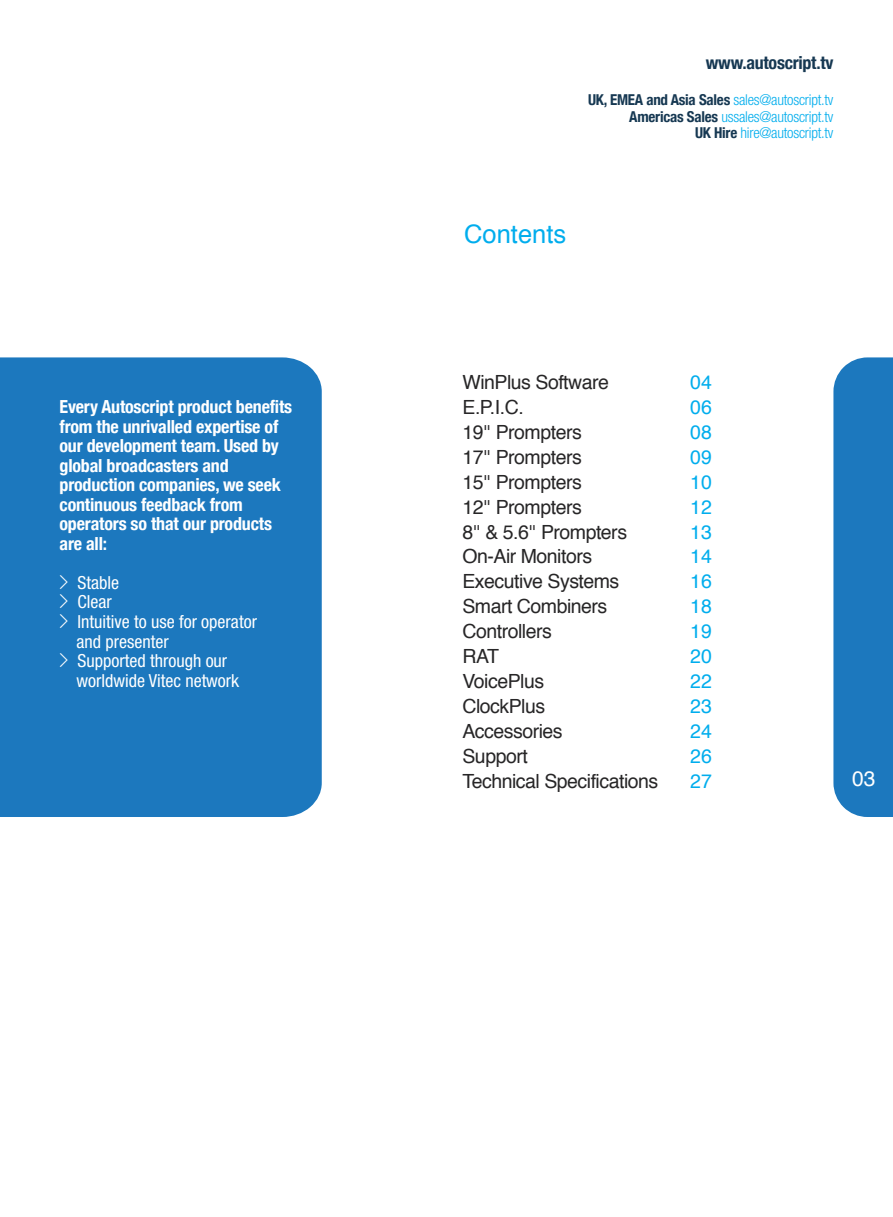
<style>
.page{position:relative;width:893px;height:1217px;background:#fff}
.page>*{position:absolute;margin:0;border:0;box-sizing:border-box;transform-origin:0 0}
.t1{font:25.5px "Helvetica";color:#00aded}
.t2{font:21px "Helvetica";color:#fff}
.t3{font:19.5px/24.9px "Helvetica";letter-spacing:-.025em;color:#272627}
.t4{font:19.5px/24.9px "Helvetica";color:#00aded;text-align:justify}
.t5{font:700 condensed 18px/19.5px "Helvetica Neue";letter-spacing:-.01em;color:#fff}
.t6{font:condensed 18px "Helvetica Neue";color:#fff}
.t7{font:700 condensed 18px "Helvetica Neue";letter-spacing:-.015em;color:#163852}
.t8{font:300 condensed 15px/16.5px "Helvetica Neue";letter-spacing:-.015em;color:#00aded;text-align:right}
.s1{font-family:"MS Gothic";font-stretch:normal}
.s2{font-weight:700;color:#163852}
.s3{font-family:"Helvetica Neue";font-stretch:condensed}
</style>
<div class="page">
<div style="left:833px;top:357px;width:59px;height:459px;background:#1c78be"></div>
<div style="left:0;top:357px;width:322px;height:459px;background:#1c78be"></div>
<p class="t5" style="left:60px;top:397px;width:234px">Every Autoscript product benefits from the unrivalled expertise of our development team. Used by global broadcasters and production companies, we seek continuous feedback from operators so that our products are all:</p>
<p class="t6" style="left:60px;top:572px;width:61px"><span class="s1">&gt;</span> Stable</p>
<p class="t6" style="left:60px;top:591px;width:54px"><span class="s1">&gt;</span> Clear</p>
<p class="t6" style="left:60px;top:611px;width:199px"><span class="s1">&gt;</span> Intuitive to use for operator</p>
<p class="t6" style="left:77px;top:630px;width:94px">and presenter</p>
<p class="t6" style="left:60px;top:650px;width:169px"><span class="s1">&gt;</span> Supported through our</p>
<p class="t6" style="left:77px;top:669px;width:164px">worldwide Vitec network</p>
<p class="t7" style="left:706px;top:52px;width:129px">www.autoscript.tv</p>
<p class="t8" style="left:588px;top:91px;width:247px"><span class="s2">UK, EMEA and Asia Sales</span> sales@autoscript.tv<br><span class="s2">Americas Sales</span> ussales@autoscript.tv<br><span class="s2">UK Hire</span> hire@autoscript.tv</p>
<h1 class="t1" style="left:464px;top:223px;width:104px">Contents</h1>
<p class="t3" style="left:462px;top:371px;width:197px">WinPlus Software<br>E.P.I.C.<br>19<span class="s3">"</span> Prompters<br>17<span class="s3">"</span> Prompters<br>15<span class="s3">"</span> Prompters<br>12<span class="s3">"</span> Prompters<br>8<span class="s3">"</span> &amp; 5.6<span class="s3">"</span> Prompters<br>On-Air Monitors<br>Executive Systems<br>Smart Combiners<br>Controllers<br>RAT<br>VoicePlus<br>ClockPlus<br>Accessories<br>Support<br>Technical Specifications</p>
<p class="t4" style="left:690px;top:371px;width:23px">04<br>06<br>08<br>09<br>10<br>12<br>13<br>14<br>16<br>18<br>19<br>20<br>22<br>23<br>24<br>26<br>27</p>
<p class="t2" style="left:852px;top:769px;width:25px">03</p>
</div>
